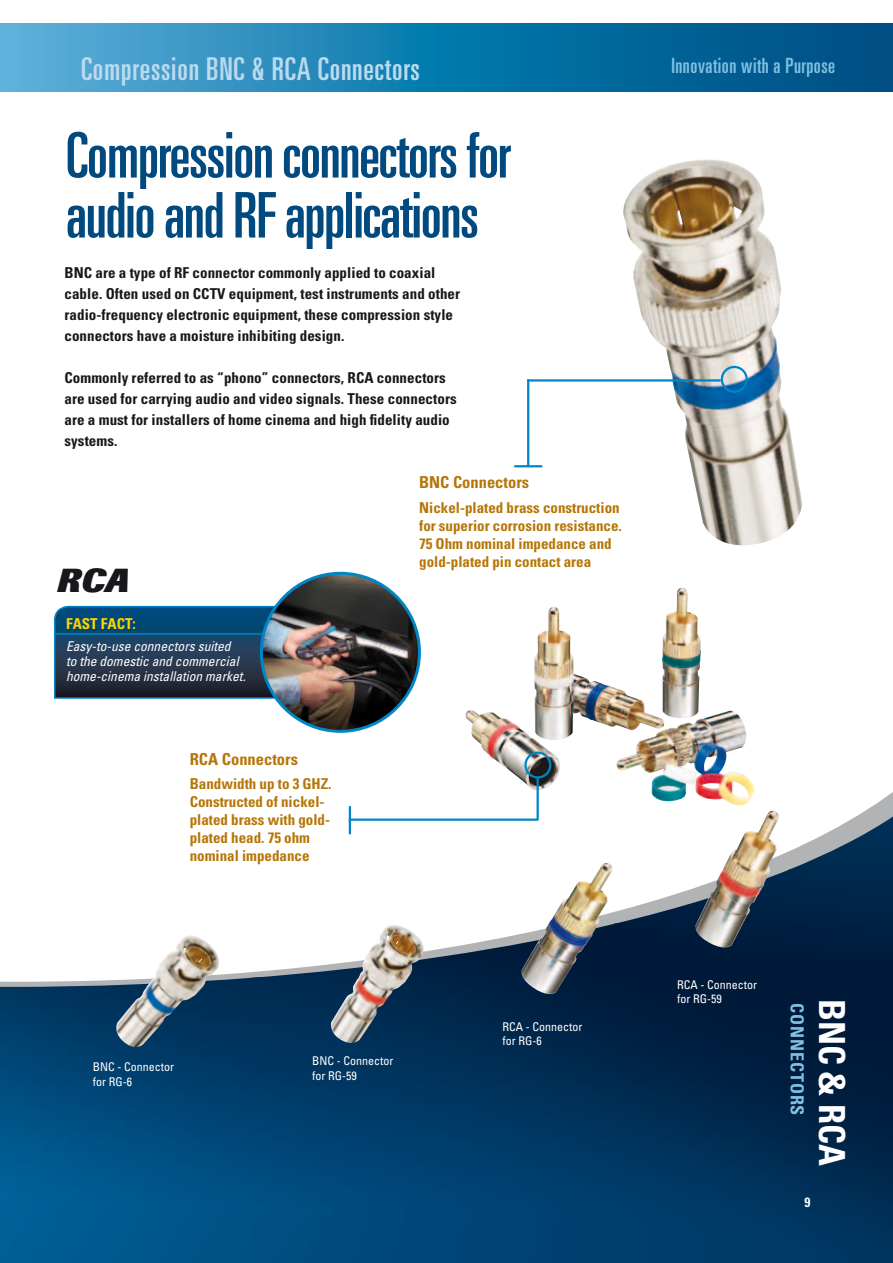
<style>
.page{position:relative;width:893px;height:1263px;background:#fff}
.page>*{position:absolute;margin:0;border:0;box-sizing:border-box;transform-origin:0 0}
.t1{font:ultra-condensed 63px/60px "Univers LT Std";letter-spacing:-.02em;color:#004a80}
.t2{font:700 condensed 36px "Univers LT Std";color:#fff}
.t3{font:italic 800 33px "Imago";color:#1a171c}
.t4{font:ultra-condensed 31.5px "Univers LT Std";letter-spacing:.025em;color:#badaee}
.t5{font:ultra-condensed 21px "Univers LT Std";letter-spacing:.025em;color:#82c0e2}
.t6{font:700 condensed 18px "Univers LT Std";letter-spacing:.05em;color:#82c0e2}
.t7{font:700 condensed 16.5px "Univers LT Std";color:#b57607}
.t8{font:700 condensed 15px/21px "Univers LT Std";letter-spacing:.005em;color:#1a171c}
.t9{font:700 condensed 15px/18px "Univers LT Std";color:#b57607}
.t10{font:700 condensed 15px "Univers LT Std";color:#ffd500}
.t11{font:italic condensed 13.5px/15px "Univers LT Std";color:#fff}
.t12{font:700 condensed 13.5px "Univers LT Std";color:#fff}
.t13{font:condensed 12px/14.4px "Univers LT Std";color:#fff}
</style>
<div class="page">
<svg style="left:222px;top:699px;width:671px;height:278px"></svg>
<img style="left:787px;top:816px;width:106px;height:53px">
<img style="left:612px;top:869px;width:281px;height:54px">
<img style="left:244px;top:923px;width:649px;height:54px">
<img style="left:0;top:977px;width:893px;height:286px">
<svg style="left:0;top:24px;width:893px;height:67px;background:#1a7bad"></svg>
<svg style="left:54px;top:605px;width:222px;height:94px;background:#1b405e"></svg>
<hr style="left:55px;top:633px;width:281px;height:2px;background:#0086c6">
<img style="left:261px;top:573px;width:158px;height:158px;border-radius:79px">
<div style="left:260px;top:572px;width:161px;height:161px;border:3px solid #0086c6;border-radius:50%"></div>
<img style="left:695px;top:811px;width:84px;height:140px">
<img style="left:521px;top:863px;width:91px;height:131px">
<img style="left:113px;top:935px;width:109px;height:117px">
<img style="left:331px;top:924px;width:93px;height:119px">
<img style="left:623px;top:159px;width:179px;height:387px">
<img style="left:534px;top:588px;width:167px;height:152px">
<hr style="left:527px;top:379px;width:194px;height:3px;background:#0086c6">
<div style="left:721px;top:366px;width:27px;height:27px;border:2px solid #0086c6;border-radius:50%"></div>
<hr style="left:514px;top:465px;width:28px;height:2px;background:#0086c6">
<div style="left:524px;top:751px;width:27px;height:27px;border:2px solid #0086c6;border-radius:50%"></div>
<hr style="left:349px;top:818px;width:189px;height:3px;background:#0086c6">
<hr style="left:349px;top:806px;width:2px;height:28px;background:#0086c6">
<hr style="left:536px;top:777px;width:3px;height:43px;background:#0086c6">
<hr style="left:527px;top:379px;width:2px;height:87px;background:#0086c6">
<h3 class="t4" style="left:81px;top:51px;width:340px">Compression BNC &amp; RCA Connectors</h3>
<h1 class="t1" style="left:66px;top:125px;width:446px">Compression connectors for audio and RF applications</h1>
<p class="t8" style="left:64px;top:262px;width:397px">BNC are a type of RF connector commonly applied to coaxial cable. Often used on CCTV equipment, test instruments and other radio-frequency electronic equipment, these compression style connectors have a moisture inhibiting design.</p>
<p class="t8" style="left:64px;top:367px;width:394px">Commonly referred to as “phono” connectors, RCA connectors are used for carrying audio and video signals. These connectors are a must for installers of home cinema and high fidelity audio systems.</p>
<h3 class="t3" style="left:57px;top:561px;width:73px">RCA</h3>
<p class="t10" style="left:66px;top:614px;width:71px">FAST FACT:</p>
<p class="t11" style="left:66px;top:639px;width:181px">Easy-to-use connectors suited<br>to the domestic and commercial home-cinema installation market.</p>
<p class="t7" style="left:190px;top:749px;width:110px">RCA Connectors</p>
<p class="t9" style="left:190px;top:775px;width:143px">Bandwidth up to 3 GHZ.<br>Constructed of nickel&shy;plated brass with gold&shy;plated head. 75 ohm nominal impedance</p>
<p class="t7" style="left:419px;top:472px;width:112px">BNC Connectors</p>
<p class="t9" style="left:419px;top:498px;width:204px">Nickel-plated brass construction for superior corrosion resistance.<br>75 Ohm nominal impedance and gold-plated pin contact area</p>
<p class="t13" style="left:93px;top:1060px;width:83px">BNC - Connector for RG-6</p>
<p class="t13" style="left:312px;top:1054px;width:83px">BNC - Connector for RG-59</p>
<p class="t13" style="left:502px;top:1019px;width:82px">RCA - Connector for RG-6</p>
<h3 class="t5" style="left:671px;top:53px;width:165px">Innovation with a Purpose</h3>
<p class="t13" style="left:677px;top:977px;width:82px">RCA - Connector for RG-59</p>
<p class="t6" style="left:808px;top:1003px;width:114px;rotate:90deg">CONNECTORS</p>
<h2 class="t2" style="left:854px;top:998px;width:169px;rotate:90deg">BNC &amp; RCA</h2>
<p class="t12" style="left:804px;top:1194px;width:7px">9</p>
</div>
